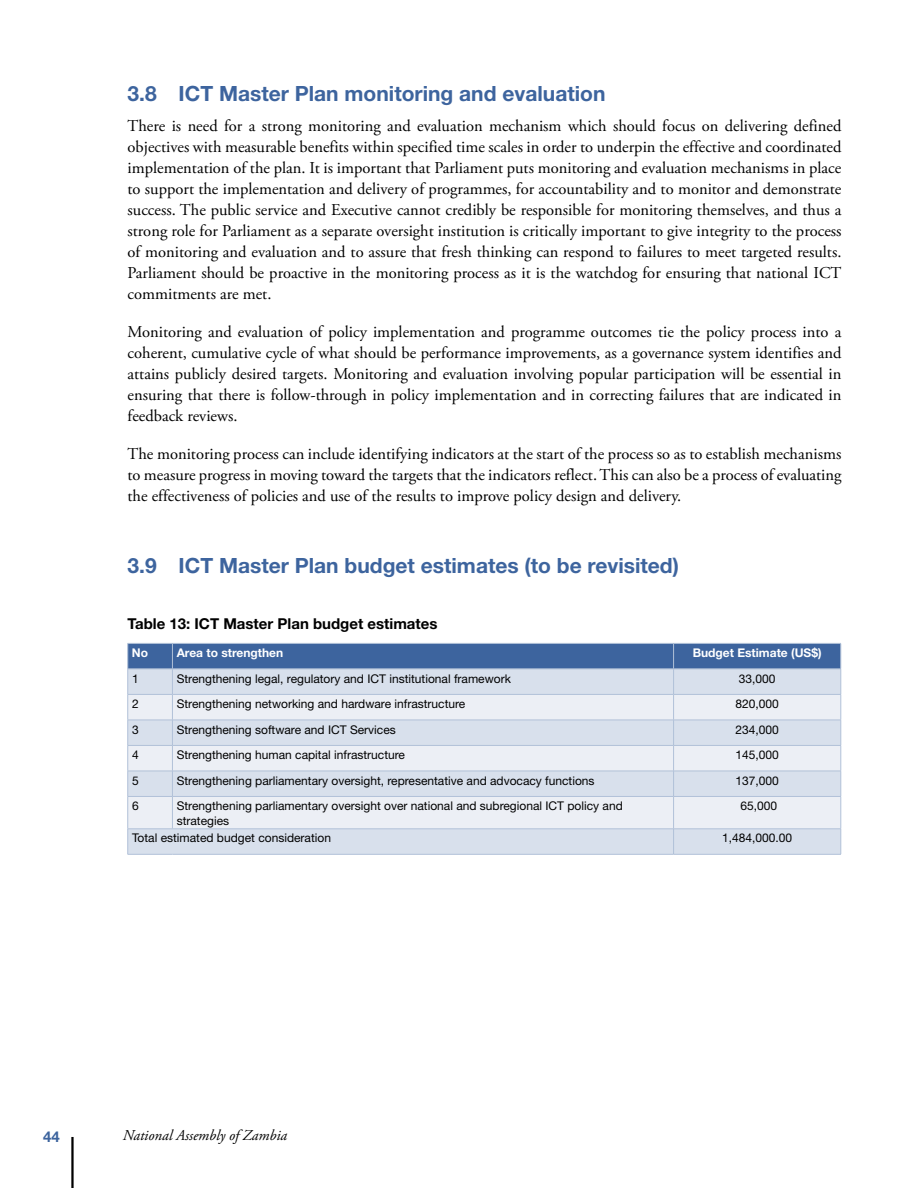
<style>
.page{position:relative;width:918px;height:1188px;background:#fff}
.page>*{position:absolute;margin:0;border:0;box-sizing:border-box;transform-origin:0 0}
.t1{font:700 21px "Helvetica Neue";color:#3d649e}
.t2{font:16.5px/21px "Adobe Garamond Pro";color:#000;text-align:justify}
.t3{font:700 15px "Helvetica Neue";color:#000}
.t4{font:italic 15px "Adobe Garamond Pro";color:#000}
.t5{font:700 15px "Helvetica Neue";color:#3d649e}
.t6{font:12px/14.4px "Helvetica Neue";color:#000}
.t7{font:700 12px "Helvetica Neue";color:#fff}
</style>
<div class="page">
<hr style="left:71px;top:1137px;width:3px;height:51px;background:#000">
<div style="left:128px;top:830px;width:713px;height:24px;background:#d8e0ec"></div>
<div style="left:128px;top:797px;width:713px;height:32px;background:#eceff5"></div>
<svg style="left:127px;top:643px;width:715px;height:153px;background:#c4cfe1"></svg>
<hr style="left:128px;top:796px;width:44px;height:1px;background:#b1c1d8">
<hr style="left:127px;top:797px;width:1px;height:32px;background:#b1c1d8">
<hr style="left:172px;top:796px;width:502px;height:1px;background:#b1c1d8">
<hr style="left:172px;top:797px;width:1px;height:32px;background:#b1c1d8">
<hr style="left:674px;top:796px;width:167px;height:1px;background:#b1c1d8">
<hr style="left:673px;top:797px;width:1px;height:32px;background:#b1c1d8">
<hr style="left:841px;top:797px;width:1px;height:32px;background:#b1c1d8">
<hr style="left:128px;top:829px;width:44px;height:1px;background:#b1c1d8">
<svg style="left:127px;top:829px;width:1px;height:25px"></svg>
<hr style="left:172px;top:829px;width:502px;height:1px;background:#b1c1d8">
<hr style="left:674px;top:829px;width:167px;height:1px;background:#b1c1d8">
<svg style="left:673px;top:830px;width:1px;height:24px"></svg>
<svg style="left:841px;top:829px;width:1px;height:25px"></svg>
<hr style="left:128px;top:854px;width:44px;height:1px;background:#b1c1d8">
<hr style="left:172px;top:854px;width:502px;height:1px;background:#b1c1d8">
<hr style="left:674px;top:854px;width:167px;height:1px;background:#b1c1d8">
<p class="t1" style="left:128px;top:81px;width:479px">3.8 ICT Master Plan monitoring and evaluation</p>
<p class="t2" style="left:128px;top:116px;width:715px">There is need for a strong monitoring and evaluation mechanism which should focus on delivering defined objectives with measurable benefits within specified time scales in order to underpin the effective and coordinated implementation of the plan. It is important that Parliament puts monitoring and evaluation mechanisms in place to support the implementation and delivery of programmes, for accountability and to monitor and demonstrate success. The public service and Executive cannot credibly be responsible for monitoring themselves, and thus a strong role for Parliament as a separate oversight institution is critically important to give integrity to the process of monitoring and evaluation and to assure that fresh thinking can respond to failures to meet targeted results.<br>Parliament should be proactive in the monitoring process as it is the watchdog for ensuring that national ICT commitments are met.</p>
<p class="t2" style="left:128px;top:322px;width:715px">Monitoring and evaluation of policy implementation and programme outcomes tie the policy process into a coherent, cumulative cycle of what should be performance improvements, as a governance system identifies and attains publicly desired targets. Monitoring and evaluation involving popular participation will be essential in ensuring that there is follow-through in policy implementation and in correcting failures that are indicated in feedback reviews.</p>
<p class="t2" style="left:128px;top:444px;width:715px">The monitoring process can include identifying indicators at the start of the process so as to establish mechanisms to measure progress in moving toward the targets that the indicators reflect. This can also be a process of evaluating the effectiveness of policies and use of the results to improve policy design and delivery.</p>
<p class="t1" style="left:128px;top:552px;width:553px">3.9 ICT Master Plan budget estimates (to be revisited)</p>
<p class="t3" style="left:128px;top:614px;width:311px">Table 13: ICT Master Plan budget estimates</p>
<p class="t7" style="left:132px;top:645px;width:18px">No</p>
<p class="t7" style="left:177px;top:645px;width:108px">Area to strengthen</p>
<p class="t7" style="left:693px;top:645px;width:130px">Budget Estimate (US$)</p>
<p class="t6" style="left:132px;top:671px;width:8px">1</p>
<p class="t6" style="left:177px;top:671px;width:336px">Strengthening legal, regulatory and ICT institutional framework</p>
<p class="t6" style="left:739px;top:671px;width:38px">33,000</p>
<p class="t6" style="left:132px;top:696px;width:8px">2</p>
<p class="t6" style="left:177px;top:696px;width:290px">Strengthening networking and hardware infrastructure</p>
<p class="t6" style="left:736px;top:696px;width:45px">820,000</p>
<p class="t6" style="left:132px;top:722px;width:8px">3</p>
<p class="t6" style="left:177px;top:722px;width:221px">Strengthening software and ICT Services</p>
<p class="t6" style="left:736px;top:722px;width:45px">234,000</p>
<p class="t6" style="left:132px;top:747px;width:8px">4</p>
<p class="t6" style="left:177px;top:747px;width:230px">Strengthening human capital infrastructure</p>
<p class="t6" style="left:736px;top:747px;width:45px">145,000</p>
<p class="t6" style="left:132px;top:773px;width:8px">5</p>
<p class="t6" style="left:177px;top:773px;width:419px">Strengthening parliamentary oversight, representative and advocacy functions</p>
<p class="t6" style="left:736px;top:773px;width:45px">137,000</p>
<p class="t6" style="left:132px;top:799px;width:8px">6</p>
<p class="t6" style="left:177px;top:799px;width:448px">Strengthening parliamentary oversight over national and subregional ICT policy and strategies</p>
<p class="t6" style="left:741px;top:799px;width:38px">65,000</p>
<p class="t6" style="left:132px;top:831px;width:200px">Total estimated budget consideration</p>
<p class="t6" style="left:722px;top:831px;width:72px">1,484,000.00</p>
<p class="t5" style="left:43px;top:1128px;width:18px">44</p>
<p class="t4" style="left:123px;top:1126px;width:166px">National Assembly of Zambia</p>
</div>
